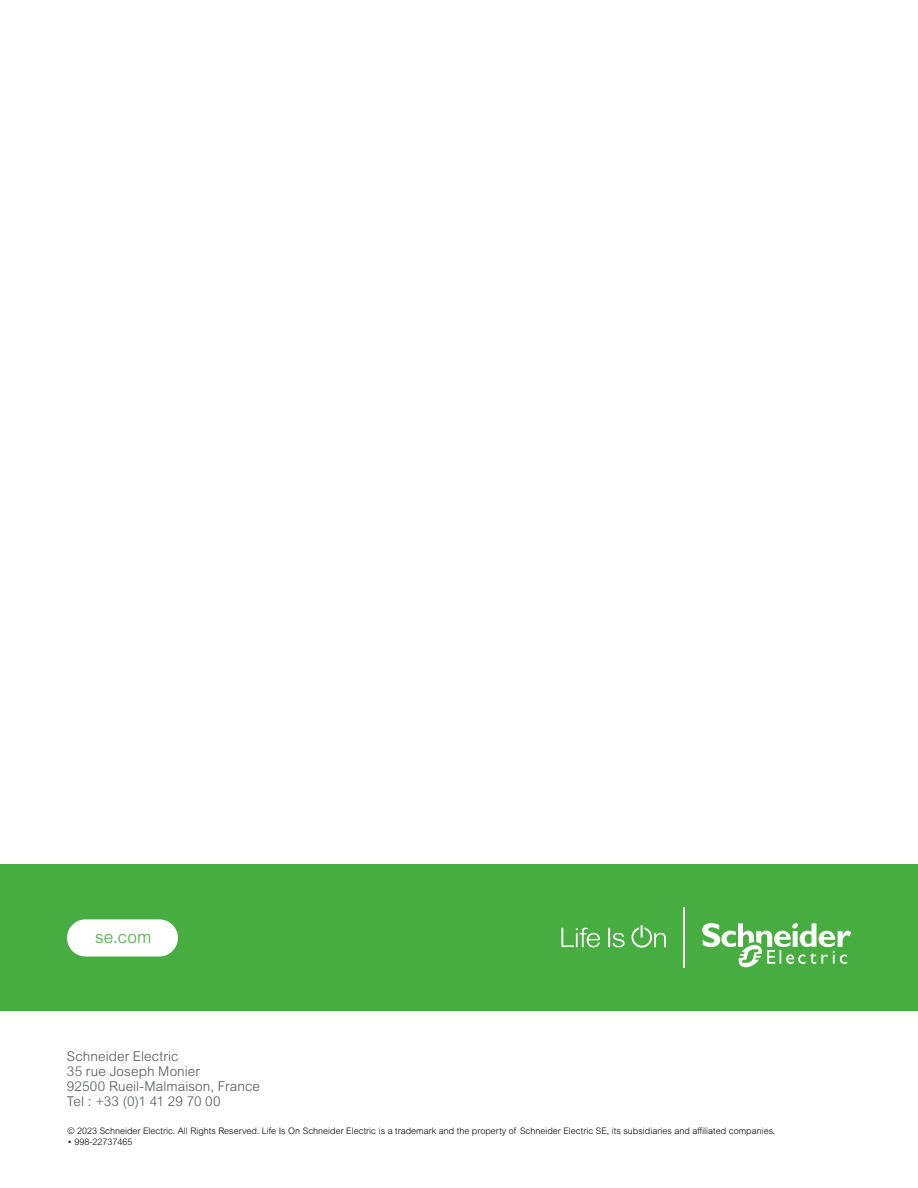
<style>
.page{position:relative;width:918px;height:1188px;background:#fff}
.page>*{position:absolute;margin:0;border:0;box-sizing:border-box;transform-origin:0 0}
.t1{font:300 17.25px "Arial MT Pro";color:#48ad40}
.t2{font:300 13.5px/15px "Arial MT Pro";letter-spacing:.005em;color:#505456}
.t3{font:300 9px "Arial MT Pro";color:#000}
</style>
<div class="page">
<div style="left:0;top:865px;width:918px;height:146px;background:#48ad40"></div>
<svg style="left:561px;top:928px;width:39px;height:19px"></svg>
<svg style="left:608px;top:928px;width:17px;height:19px"></svg>
<svg style="left:631px;top:925px;width:35px;height:23px"></svg>
<hr style="left:684px;top:908px;width:1px;height:60px;background:#fff">
<svg style="left:702px;top:923px;width:149px;height:45px"></svg>
<div style="left:67px;top:919px;width:111px;height:37px;background:#fff;border-radius:19px"></div>
<h1 class="t1" style="left:95px;top:926px;width:58px">se.com</h1>
<h2 class="t2" style="left:67px;top:1049px;width:195px">Schneider Electric<br>35 rue Joseph Monier<br>92500 Rueil-Malmaison, France<br>Tel : +33 (0)1 41 29 70 00</h2>
<p class="t3" style="left:68px;top:1125px;width:709px">© 2023 Schneider Electric. All Rights Reserved. Life Is On Schneider Electric is a trademark and the property of Schneider Electric SE, its subsidiaries and affiliated companies.</p>
<p class="t3" style="left:68px;top:1136px;width:67px">• 998-22737465</p>
</div>
